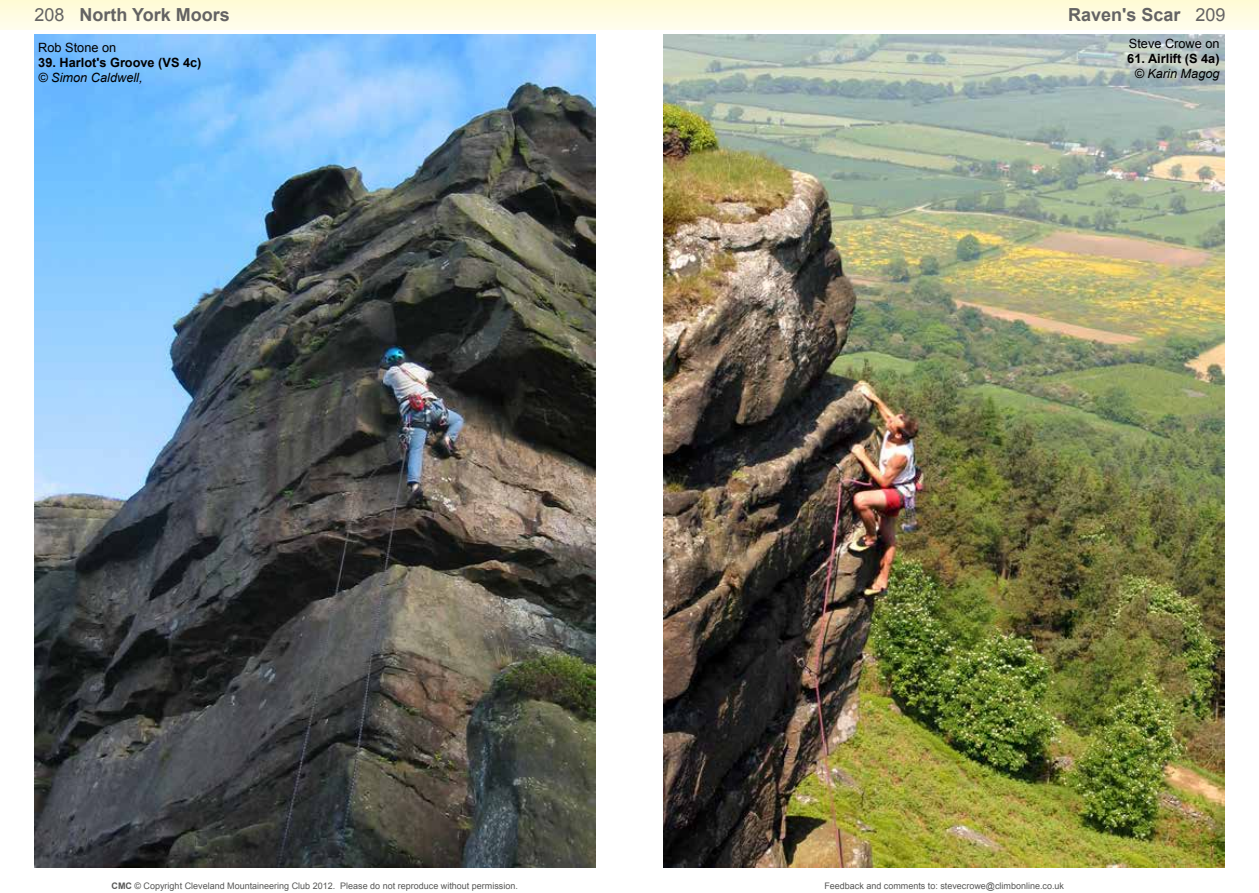
<style>
.page{position:relative;width:1259px;height:893px;background:#fff}
.page>*{position:absolute;margin:0;border:0;box-sizing:border-box;transform-origin:0 0}
.t1{font:700 18px "Arial";color:#646363}
.t2{font:700 12.75px "Arial";color:#000}
.t3{font:italic 12.75px "Arial";color:#000}
.t4{font:12.75px "Arial";color:#000}
.t5{font:9px "Arial";color:#575756}
.s1{font-weight:400}
.s2{font-weight:700}
</style>
<div class="page">
<div style="left:630px;top:0;width:629px;height:29px;background:#fffce1"></div>
<div style="left:0;top:0;width:630px;height:29px;background:#fffce1"></div>
<img style="left:34px;top:34px;width:561px;height:833px">
<img style="left:663px;top:34px;width:562px;height:833px">
<h1 class="t1" style="left:35px;top:2px;width:197px"><span class="s1">208</span> North York Moors</h1>
<h1 class="t1" style="left:1068px;top:2px;width:159px">Raven's Scar <span class="s1">209</span></h1>
<h2 class="t4" style="left:38px;top:39px;width:79px">Rob Stone on</h2>
<h2 class="t2" style="left:38px;top:54px;width:165px">39. Harlot's Groove (VS 4c)</h2>
<h2 class="t3" style="left:38px;top:69px;width:106px">© Simon Caldwell,</h2>
<h2 class="t4" style="left:1129px;top:35px;width:92px">Steve Crowe on</h2>
<h2 class="t2" style="left:1127px;top:50px;width:94px">61. Airlift (S 4a)</h2>
<h2 class="t3" style="left:1134px;top:65px;width:87px">© Karin Magog</h2>
<p class="t5" style="left:111px;top:880px;width:408px"><span class="s2">CMC</span> © Copyright Cleveland Mountaineering Club 2012. Please do not reproduce without permission.</p>
<p class="t5" style="left:824px;top:880px;width:241px">Feedback and comments to: stevecrowe@climbonline.co.uk</p>
</div>
